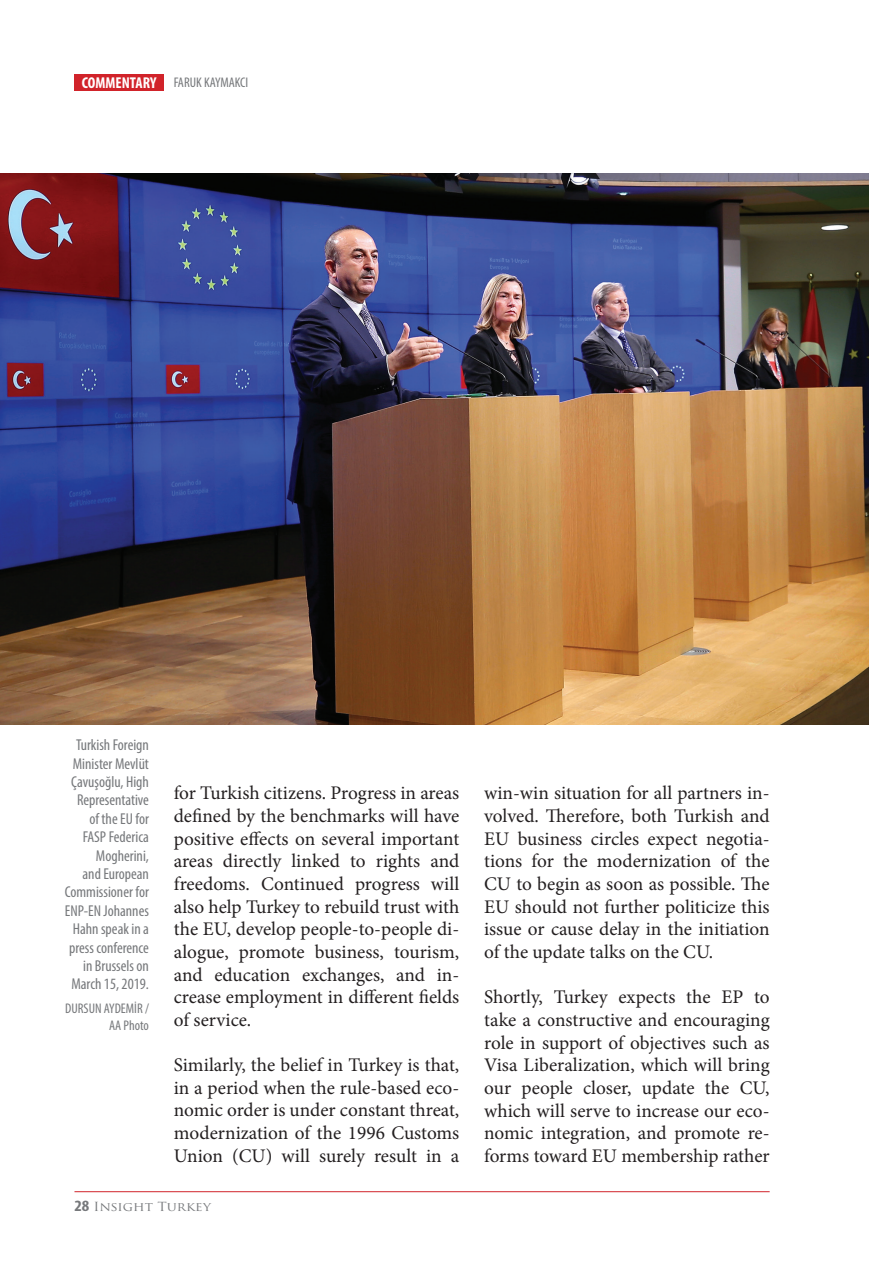
<style>
.page{position:relative;width:869px;height:1261px;background:#fff}
.page>*{position:absolute;margin:0;border:0;box-sizing:border-box;transform-origin:0 0}
.t1{font:19.25px/22.6px "Minion Pro";letter-spacing:-.005em;color:#231f20;text-align:justify}
.t2{font:condensed 15.75px/18.4px "Myriad Pro";color:#76787b;text-align:right}
.t3{font:condensed 14px/16.6px "Myriad Pro";color:#76787b;text-align:right}
.t4{font:12.25px "Trajan Pro";color:#76787b;scale:1.11 1}
.s1{font-weight:700;font-size:15.75px;color:#fff}
.s2{font-family:"Myriad Pro";font-weight:700;font-stretch:condensed;font-size:15.75px}
</style>
<div class="page">
<div style="left:74px;top:74px;width:90px;height:17px;background:#d1232a"></div>
<hr style="left:74px;top:1190px;width:695px;height:1px;background:#d1232a">
<img style="left:0;top:174px;width:868px;height:550px">
<p class="t3" style="left:82px;top:74px;width:168px"><span class="s1">COMMENTARY</span> FARUK KAYMAKCI</p>
<p class="t2" style="left:65px;top:735px;width:86px">Turkish Foreign<br>Minister Mevlüt<br>Çavuşoğlu, High<br>Representative of the EU for<br>FASP Federica<br>Mogherini,<br>and European<br>Commissioner for<br>ENP-EN Johannes<br>Hahn speak in a press conference in Brussels on<br>March 15, 2019.</p>
<p class="t3" style="left:65px;top:1000px;width:85px">DURSUN AYDEMİR /<br>AA Photo</p>
<p class="t1" style="left:174px;top:781px;width:287px">for Turkish citizens. Progress in areas defined by the benchmarks will have positive effects on several important areas directly linked to rights and freedoms. Continued progress will also help Turkey to rebuild trust with the EU, develop people-to-people di&shy;alogue, promote business, tourism, and education exchanges, and in&shy;crease employment in different fields of service.</p>
<p class="t1" style="left:174px;top:1053px;width:287px">Similarly, the belief in Turkey is that, in a period when the rule-based eco&shy;nomic order is under constant threat, modernization of the 1996 Customs Union (CU) will surely result in a</p>
<p class="t4" style="left:74px;top:1198px;width:124px"><span class="s2">28</span> Insight Turkey</p>
<p class="t1" style="left:484px;top:781px;width:287px">win-win situation for all partners in&shy;volved. Therefore, both Turkish and EU business circles expect negotia&shy;tions for the modernization of the CU to begin as soon as possible. The EU should not further politicize this issue or cause delay in the initiation of the update talks on the CU.</p>
<p class="t1" style="left:484px;top:985px;width:287px">Shortly, Turkey expects the EP to take a constructive and encouraging role in support of objectives such as Visa Liberalization, which will bring our people closer, update the CU, which will serve to increase our eco&shy;nomic integration, and promote re&shy;forms toward EU membership rather</p>
</div>
